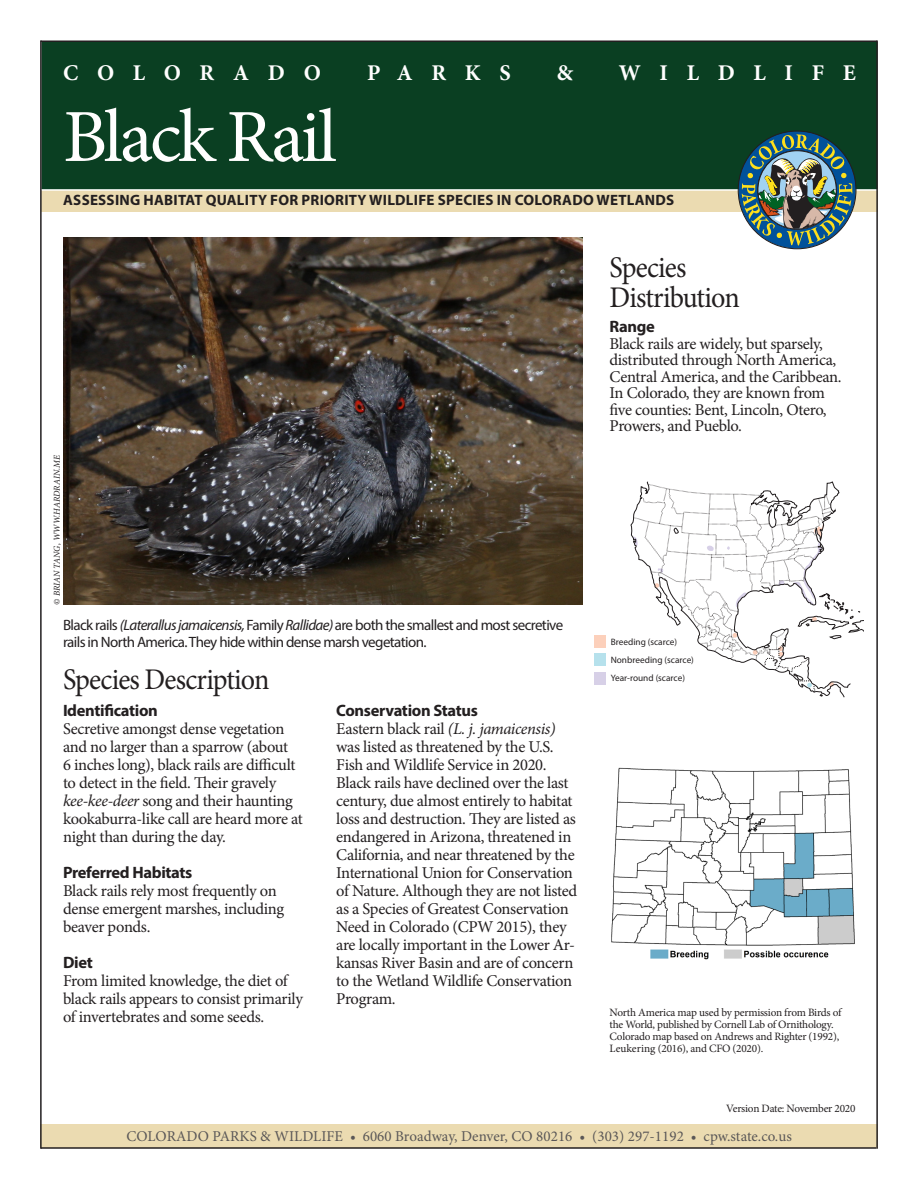
<style>
.page{position:relative;width:918px;height:1188px;background:#fff}
.page>*{position:absolute;margin:0;border:0;box-sizing:border-box;transform-origin:0 0}
.t1{font:75px "Minion Pro";letter-spacing:-.04em;color:#fffefe}
.main_body_copy_minio{font:30px/30px "Minion Pro";letter-spacing:-.03em;color:#231f20;scale:.94 1}
.t2{font:700 22.5px "Minion Pro";letter-spacing:.83em;color:#fffefe}
.main_body_copy_minio-2{font:16.5px/18px "Minion Pro";letter-spacing:-.025em;color:#231f20}
.main_body_copy_minio-3{font:700 16.5px "Myriad Pro";letter-spacing:-.02em;color:#231f20}
.t3{font:15px/16.5px "Myriad Pro";letter-spacing:-.04em;color:#231f20}
.t4{font:15px "Minion Pro";letter-spacing:.005em;color:#231f20}
.t5{font:700 15px "Myriad Pro";letter-spacing:.015em;color:#231f20}
.main_body_copy_minio-4{font:11.25px/12px "Minion Pro";letter-spacing:-.02em;color:#231f20}
.t6{font:700 9.45px "Arial";color:#231f20}
.t7{font:700 9.3px "Helvetica";color:#231f20}
.photo_credits{font:italic 9px "Minion Pro";color:#231f20}
.s1{font-style:italic}
</style>
<div class="page">
<div style="left:41px;top:189px;width:837px;height:22px;background:#ebdbb1"></div>
<div style="left:41px;top:41px;width:837px;height:149px;background:#0a3f22"></div>
<div style="left:40px;top:41px;width:839px;height:150px;border:2px solid #fff"></div>
<div style="left:40px;top:1125px;width:838px;height:23px;background:#ebdbb1"></div>
<svg style="left:738px;top:131px;width:118px;height:118px"></svg>
<svg style="left:742px;top:134px;width:110px;height:111px;background:#617f79"></svg>
<hr style="left:41px;top:40px;width:836px;height:2px;background:#231f20">
<hr style="left:41px;top:1147px;width:835px;height:2px;background:#231f20">
<hr style="left:40px;top:41px;width:2px;height:1108px;background:#231f20">
<hr style="left:876px;top:41px;width:2px;height:1108px;background:#231f20">
<img style="left:64px;top:237px;width:519px;height:368px">
<div style="left:595px;top:636px;width:11px;height:12px;background:#fcd0bb"></div>
<svg style="left:630px;top:482px;width:233px;height:215px"></svg>
<div style="left:595px;top:672px;width:11px;height:13px;background:#d7d0e7"></div>
<div style="left:595px;top:654px;width:11px;height:12px;background:#b6e1ec"></div>
<img style="left:611px;top:767px;width:244px;height:193px">
<p class="t2" style="left:63px;top:57px;width:260px">COLORADO</p>
<p class="t2" style="left:367px;top:57px;width:145px">PARKS</p>
<p class="t2" style="left:557px;top:57px;width:18px">&amp;</p>
<p class="t2" style="left:619px;top:57px;width:238px">WILDLIFE</p>
<p class="t1" style="left:63px;top:87px;width:275px">Black Rail</p>
<p class="t5" style="left:63px;top:190px;width:613px">ASSESSING HABITAT QUALITY FOR PRIORITY WILDLIFE SPECIES IN COLORADO WETLANDS</p>
<p class="photo_credits" style="left:51px;top:605px;width:151px;rotate:-90deg">© BRIAN TANG, WWW.HARDRAIN.ME</p>
<p class="t3" style="left:63px;top:617px;width:502px">Black rails <span class="s1">(Laterallus jamaicensis,</span> Family <span class="s1">Rallidae)</span> are both the smallest and most secretive rails in North America. They hide within dense marsh vegetation.</p>
<p class="main_body_copy_minio" style="left:63px;top:665px;width:221px">Species Description</p>
<p class="main_body_copy_minio-3" style="left:63px;top:700px;width:96px">Identification</p>
<p class="main_body_copy_minio-2" style="left:63px;top:720px;width:241px">Secretive amongst dense vegetation and no larger than a sparrow (about<br>6 inches long), black rails are difficult to detect in the field. Their gravely <span class="s1">kee-kee-deer</span> song and their haunting kookaburra-like call are heard more at night than during the day.</p>
<p class="main_body_copy_minio-3" style="left:63px;top:862px;width:131px">Preferred Habitats</p>
<p class="main_body_copy_minio-2" style="left:63px;top:882px;width:223px">Black rails rely most frequently on dense emergent marshes, including beaver ponds.</p>
<p class="main_body_copy_minio-3" style="left:63px;top:952px;width:31px">Diet</p>
<p class="main_body_copy_minio-2" style="left:63px;top:972px;width:241px">From limited knowledge, the diet of black rails appears to consist primarily of invertebrates and some seeds.</p>
<p class="main_body_copy_minio-3" style="left:336px;top:700px;width:143px">Conservation Status</p>
<p class="main_body_copy_minio-2" style="left:336px;top:720px;width:243px">Eastern black rail <span class="s1">(L. j. jamaicensis) </span>was listed as threatened by the U.S.<br>Fish and Wildlife Service in 2020.<br>Black rails have declined over the last century, due almost entirely to habitat loss and destruction. They are listed as endangered in Arizona, threatened in California, and near threatened by the International Union for Conservation of Nature. Although they are not listed as a Species of Greatest Conservation Need in Colorado (CPW 2015), they are locally important in the Lower Ar&shy;kansas River Basin and are of concern to the Wetland Wildlife Conservation Program.</p>
<p class="main_body_copy_minio" style="left:610px;top:252px;width:140px">Species<br>Distribution</p>
<p class="main_body_copy_minio-3" style="left:610px;top:316px;width:47px">Range</p>
<p class="main_body_copy_minio-2" style="left:610px;top:335px;width:234px;line-height:16.5px">Black rails are widely, but sparsely, distributed through North America, Central America, and the Caribbean.<br>In Colorado, they are known from five counties: Bent, Lincoln, Otero, Prowers, and Pueblo.</p>
<p class="t7" style="left:611px;top:636px;width:68px">Breeding (scarce)</p>
<p class="t7" style="left:611px;top:654px;width:85px">Nonbreeding (scarce)</p>
<p class="t7" style="left:611px;top:672px;width:76px">Year-round (scarce)</p>
<p class="t6" style="left:772px;top:656px;width:7px">?</p>
<p class="main_body_copy_minio-4" style="left:610px;top:1007px;width:233px">North America map used by permission from Birds of the World, published by Cornell Lab of Ornithology.<br>Colorado map based on Andrews and Righter (1992), Leukering (2016), and CFO (2020).</p>
<p class="main_body_copy_minio-4" style="left:726px;top:1103px;width:131px">Version Date: November 2020</p>
<p class="t4" style="left:126px;top:1126px;width:667px">COLORADO PARKS &amp; WILDLIFE • 6060 Broadway, Denver, CO 80216 • (303) 297-1192 • cpw.state.co.us</p>
</div>
